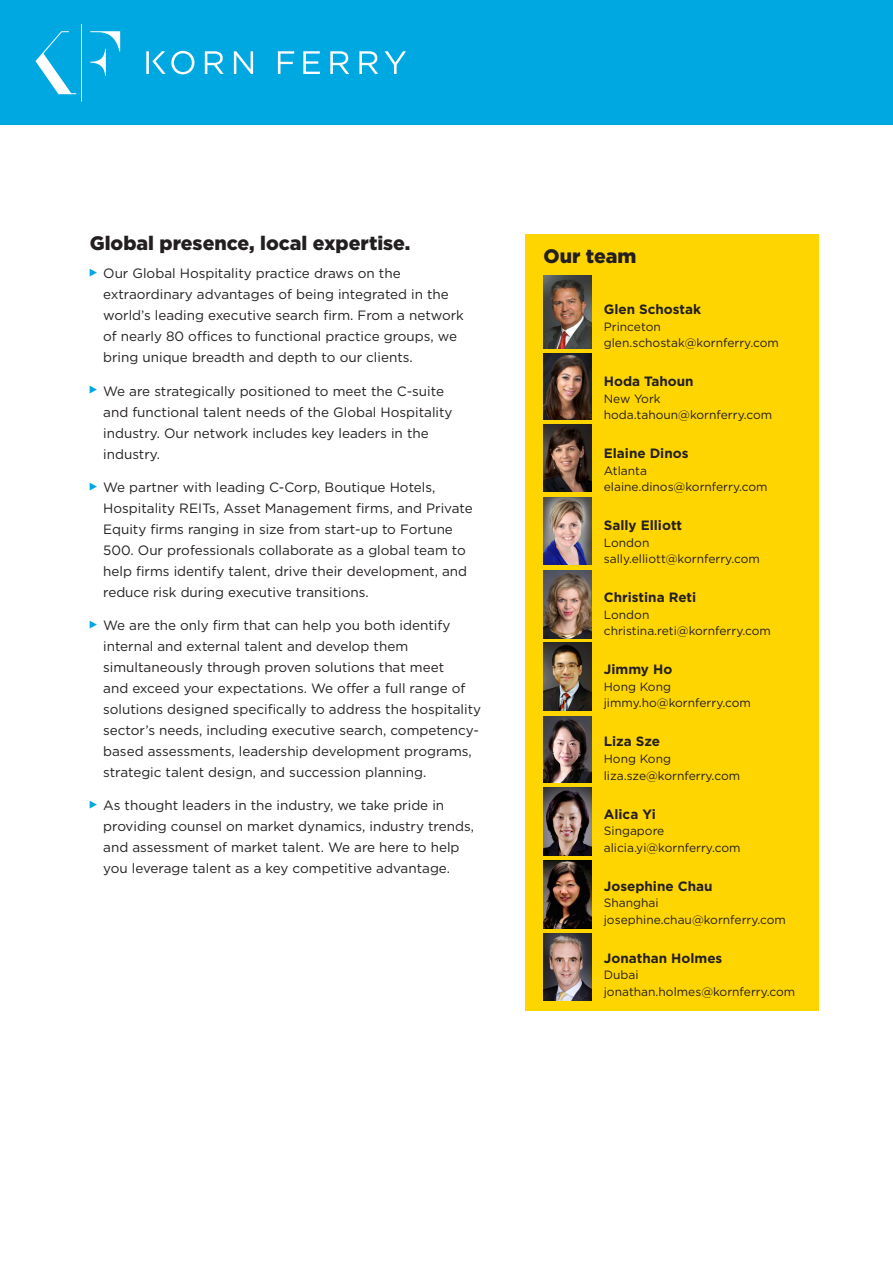
<style>
.page{position:relative;width:893px;height:1263px;background:#fff}
.page>*{position:absolute;margin:0;border:0;box-sizing:border-box;transform-origin:0 0}
.t1{font:900 19.5px "Gotham";color:#231f20}
.t2{font:13.5px/21px "Gotham";color:#231f20}
.t3{font:700 13.5px "Gotham";color:#231f20}
.t4{font:12px "Gotham";color:#231f20}
</style>
<div class="page">
<div style="left:525px;top:235px;width:294px;height:776px;background:#ffd500"></div>
<div style="left:1px;top:0;width:892px;height:125px;background:#00a8e2"></div>
<svg style="left:146px;top:51px;width:260px;height:23px"></svg>
<svg style="left:35px;top:24px;width:85px;height:77px"></svg>
<img style="left:544px;top:275px;width:48px;height:73px">
<img style="left:544px;top:717px;width:47px;height:65px">
<img style="left:544px;top:354px;width:48px;height:65px">
<img style="left:544px;top:497px;width:48px;height:67px">
<img style="left:544px;top:571px;width:48px;height:67px">
<img style="left:544px;top:788px;width:47px;height:67px">
<img style="left:544px;top:860px;width:47px;height:68px">
<img style="left:544px;top:933px;width:47px;height:68px">
<img style="left:544px;top:424px;width:47px;height:68px">
<img style="left:544px;top:642px;width:47px;height:68px">
<p class="t1" style="left:90px;top:229px;width:322px">Global presence, local expertise.</p>
<p class="t2" style="left:103px;top:263px;width:362px;text-indent:-14px"><sup>©</sup> Our Global Hospitality practice draws on the extraordinary advantages of being integrated in the world’s leading executive search firm. From a network</p>
<p class="t2" style="left:103px;top:326px;width:356px">of nearly 80 offices to functional practice groups, we bring unique breadth and depth to our clients.</p>
<p class="t2" style="left:103px;top:380px;width:351px;text-indent:-14px"><sup>©</sup> We are strategically positioned to meet the C-suite and functional talent needs of the Global Hospitality industry. Our network includes key leaders in the industry.</p>
<p class="t2" style="left:103px;top:476px;width:371px;text-indent:-14px"><sup>©</sup> We partner with leading C-Corp, Boutique Hotels, Hospitality REITs, Asset Management firms, and Private Equity firms ranging in size from start-up to Fortune 500. Our professionals collaborate as a global team to help firms identify talent, drive their development, and reduce risk during executive transitions.</p>
<p class="t2" style="left:103px;top:614px;width:349px;text-indent:-14px"><sup>©</sup> We are the only firm that can help you both identify internal and external talent and develop them simultaneously through proven solutions that meet</p>
<p class="t2" style="left:103px;top:677px;width:379px">and exceed your expectations. We offer a full range of solutions designed specifically to address the hospitality sector’s needs, including executive search, competency&shy;based assessments, leadership development programs, strategic talent design, and succession planning.</p>
<p class="t2" style="left:103px;top:794px;width:372px;text-indent:-14px"><sup>©</sup> As thought leaders in the industry, we take pride in providing counsel on market dynamics, industry trends, and assessment of market talent. We are here to help you leverage talent as a key competitive advantage.</p>
<p class="t1" style="left:544px;top:243px;width:94px">Our team</p>
<p class="t3" style="left:604px;top:301px;width:99px">Glen Schostak</p>
<p class="t4" style="left:604px;top:319px;width:59px">Princeton</p>
<p class="t4" style="left:604px;top:335px;width:177px">glen.schostak@kornferry.com</p>
<p class="t3" style="left:604px;top:373px;width:91px">Hoda Tahoun</p>
<p class="t4" style="left:604px;top:391px;width:58px">New York</p>
<p class="t4" style="left:604px;top:407px;width:170px">hoda.tahoun@kornferry.com</p>
<p class="t3" style="left:604px;top:445px;width:86px">Elaine Dinos</p>
<p class="t4" style="left:604px;top:463px;width:45px">Atlanta</p>
<p class="t4" style="left:604px;top:479px;width:165px">elaine.dinos@kornferry.com</p>
<p class="t3" style="left:604px;top:517px;width:80px">Sally Elliott</p>
<p class="t4" style="left:604px;top:535px;width:47px">London</p>
<p class="t4" style="left:604px;top:551px;width:158px">sally.elliott@kornferry.com</p>
<p class="t3" style="left:604px;top:589px;width:94px">Christina Reti</p>
<p class="t4" style="left:604px;top:607px;width:47px">London</p>
<p class="t4" style="left:604px;top:623px;width:169px">christina.reti@kornferry.com</p>
<p class="t3" style="left:604px;top:661px;width:70px">Jimmy Ho</p>
<p class="t4" style="left:604px;top:679px;width:69px">Hong Kong</p>
<p class="t4" style="left:604px;top:695px;width:149px">jimmy.ho@kornferry.com</p>
<p class="t3" style="left:604px;top:733px;width:58px">Liza Sze</p>
<p class="t4" style="left:604px;top:751px;width:69px">Hong Kong</p>
<p class="t4" style="left:604px;top:767px;width:138px">liza.sze@kornferry.com</p>
<p class="t3" style="left:604px;top:805px;width:54px">Alica Yi</p>
<p class="t4" style="left:604px;top:823px;width:62px">Singapore</p>
<p class="t4" style="left:604px;top:839px;width:138px">alicia.yi@kornferry.com</p>
<p class="t3" style="left:604px;top:877px;width:110px">Josephine Chau</p>
<p class="t4" style="left:604px;top:895px;width:56px">Shanghai</p>
<p class="t4" style="left:604px;top:911px;width:184px">josephine.chau@kornferry.com</p>
<p class="t3" style="left:604px;top:949px;width:120px">Jonathan Holmes</p>
<p class="t4" style="left:604px;top:967px;width:36px">Dubai</p>
<p class="t4" style="left:604px;top:983px;width:193px">jonathan.holmes@kornferry.com</p>
</div>
